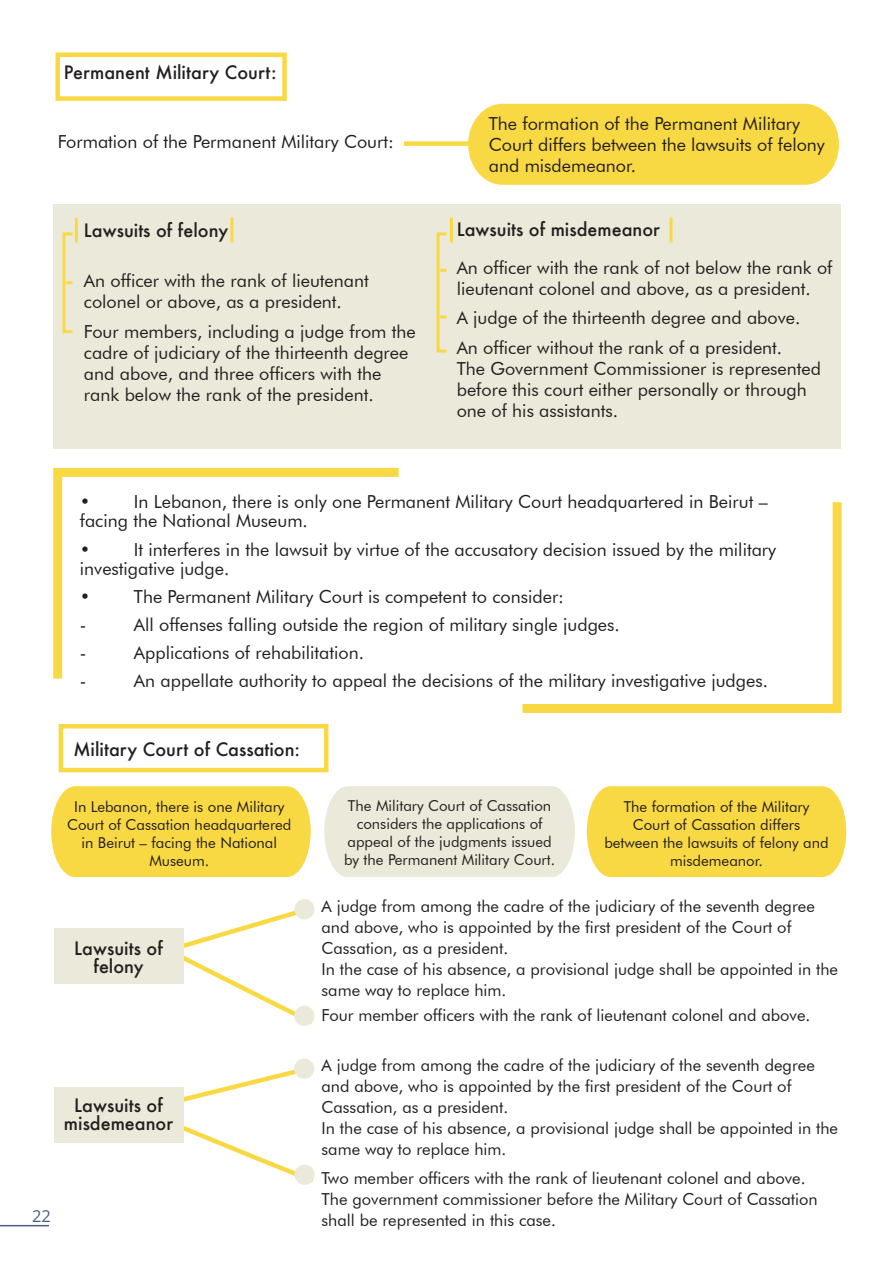
<style>
.page{position:relative;width:893px;height:1263px;background:#fff}
.page>*{position:absolute;margin:0;border:0;box-sizing:border-box;transform-origin:0 0}
.t1{font:18px/21px "Futura BT";color:#231f20}
.t2{font:500 18px/18px "Futura";color:#231f20;text-align:center}
.t3{font:16.5px/21px "Futura BT";color:#231f20}
.t4{font:16.5px "Open Sans";color:#4b5e80}
.t5{font:15px/18px "Futura BT";color:#231f20;text-align:center}
</style>
<div class="page">
<hr style="left:0;top:1225px;width:49px;height:1px;background:#4b5e80">
<div style="left:54px;top:1087px;width:129px;height:56px;background:#ebe9d9"></div>
<div style="left:54px;top:928px;width:129px;height:55px;background:#ebe9d9"></div>
<div style="left:53px;top:205px;width:787px;height:244px;background:#ebe9d9"></div>
<div style="left:468px;top:104px;width:371px;height:81px;background:#f9d943"></div>
<div style="left:55px;top:53px;width:232px;height:48px;border:4px solid #f9d943"></div>
<div style="left:59px;top:724px;width:269px;height:48px;border:4px solid #f9d943"></div>
<div style="left:404px;top:141px;width:69px;height:5px;background:#f9d943"></div>
<div style="left:62px;top:232px;width:12px;height:101px;border:3px solid #f9d943"></div>
<div style="left:437px;top:232px;width:11px;height:121px;border:3px solid #f9d943"></div>
<svg style="left:66px;top:281px;width:6px;height:3px"></svg>
<svg style="left:440px;top:269px;width:6px;height:3px"></svg>
<svg style="left:440px;top:315px;width:6px;height:3px"></svg>
<svg style="left:522px;top:502px;width:320px;height:211px"></svg>
<svg style="left:53px;top:467px;width:346px;height:212px"></svg>
<div style="left:51px;top:786px;width:260px;height:91px;background:#f9d943"></div>
<div style="left:324px;top:786px;width:251px;height:91px;background:#ebe9d9"></div>
<div style="left:587px;top:786px;width:259px;height:91px;background:#f9d943"></div>
<div style="left:294px;top:1058px;width:20px;height:21px;background:#ebe9d9;border-radius:50%"></div>
<div style="left:294px;top:899px;width:21px;height:21px;background:#ebe9d9;border-radius:50%"></div>
<svg style="left:183px;top:1063px;width:132px;height:122px"></svg>
<svg style="left:141px;top:903px;width:174px;height:123px"></svg>
<hr style="left:75px;top:218px;width:3px;height:24px;background:#f9d943">
<hr style="left:450px;top:218px;width:3px;height:24px;background:#f9d943">
<hr style="left:230px;top:218px;width:3px;height:24px;background:#f9d943">
<hr style="left:669px;top:218px;width:3px;height:24px;background:#f9d943">
<p class="t2" style="left:64px;top:64px;width:214px">Permanent Military Court:</p>
<p class="t1" style="left:58px;top:131px;width:338px">Formation of the Permanent Military Court:</p>
<p class="t2" style="left:84px;top:221px;width:146px">Lawsuits of felony</p>
<p class="t1" style="left:84px;top:270px;width:286px">An officer with the rank of lieutenant colonel or above, as a president.</p>
<p class="t1" style="left:84px;top:321px;width:333px">Four members, including a judge from the cadre of judiciary of the thirteenth degree and above, and three officers with the rank below the rank of the president.</p>
<p class="t1" style="left:489px;top:113px;width:338px">The formation of the Permanent Military<br>Court differs between the lawsuits of felony and misdemeanor.</p>
<p class="t2" style="left:457px;top:220px;width:205px">Lawsuits of misdemeanor</p>
<p class="t1" style="left:457px;top:257px;width:377px">An officer with the rank of not below the rank of lieutenant colonel and above, as a president.</p>
<p class="t1" style="left:457px;top:303px;width:345px;line-height:29.5px">A judge of the thirteenth degree and above.<br>An officer without the rank of a president.</p>
<p class="t1" style="left:457px;top:358px;width:366px">The Government Commissioner is represented before this court either personally or through one of his assistants.</p>
<p class="t1" style="left:80px;top:492px;width:689px;line-height:19.5px;text-indent:54px">In Lebanon, there is only one Permanent Military Court headquartered in Beirut – facing the National Museum.</p>
<p class="t1" style="left:80px;top:538px;width:12px">•</p>
<p class="t1" style="left:80px;top:491px;width:12px">•</p>
<p class="t1" style="left:80px;top:539px;width:698px;line-height:19.5px;text-indent:54px">It interferes in the lawsuit by virtue of the accusatory decision issued by the military investigative judge.</p>
<p class="t1" style="left:80px;top:586px;width:12px">•</p>
<p class="t1" style="left:134px;top:586px;width:432px">The Permanent Military Court is competent to consider:</p>
<p class="t1" style="left:80px;top:614px;width:8px">-</p>
<p class="t1" style="left:134px;top:614px;width:487px">All offenses falling outside the region of military single judges.</p>
<p class="t1" style="left:80px;top:642px;width:8px">-</p>
<p class="t1" style="left:134px;top:642px;width:232px">Applications of rehabilitation.</p>
<p class="t1" style="left:80px;top:670px;width:8px">-</p>
<p class="t1" style="left:134px;top:670px;width:636px">An appellate authority to appeal the decisions of the military investigative judges.</p>
<p class="t2" style="left:73px;top:740px;width:228px">Military Court of Cassation:</p>
<p class="t4" style="left:32px;top:1205px;width:20px">22</p>
<p class="t5" style="left:67px;top:797px;width:226px">In Lebanon, there is one Military<br>Court of Cassation headquartered in Beirut – facing the National<br>Museum.</p>
<p class="t5" style="left:344px;top:796px;width:213px">The Military Court of Cassation considers the applications of appeal of the judgments issued by the Permanent Military Court.</p>
<p class="t5" style="left:604px;top:797px;width:226px">The formation of the Military<br>Court of Cassation differs between the lawsuits of felony and misdemeanor.</p>
<p class="t2" style="left:74px;top:939px;width:90px">Lawsuits of felony</p>
<p class="t2" style="left:64px;top:1096px;width:111px">Lawsuits of misdemeanor</p>
<p class="t3" style="left:322px;top:895px;width:518px">A judge from among the cadre of the judiciary of the seventh degree and above, who is appointed by the first president of the Court of Cassation, as a president.<br>In the case of his absence, a provisional judge shall be appointed in the same way to replace him.</p>
<p class="t3" style="left:322px;top:1005px;width:490px">Four member officers with the rank of lieutenant colonel and above.</p>
<p class="t3" style="left:322px;top:1054px;width:518px">A judge from among the cadre of the judiciary of the seventh degree and above, who is appointed by the first president of the Court of Cassation, as a president.<br>In the case of his absence, a provisional judge shall be appointed in the same way to replace him.</p>
<p class="t3" style="left:322px;top:1168px;width:498px">Two member officers with the rank of lieutenant colonel and above.<br>The government commissioner before the Military Court of Cassation shall be represented in this case.</p>
</div>
